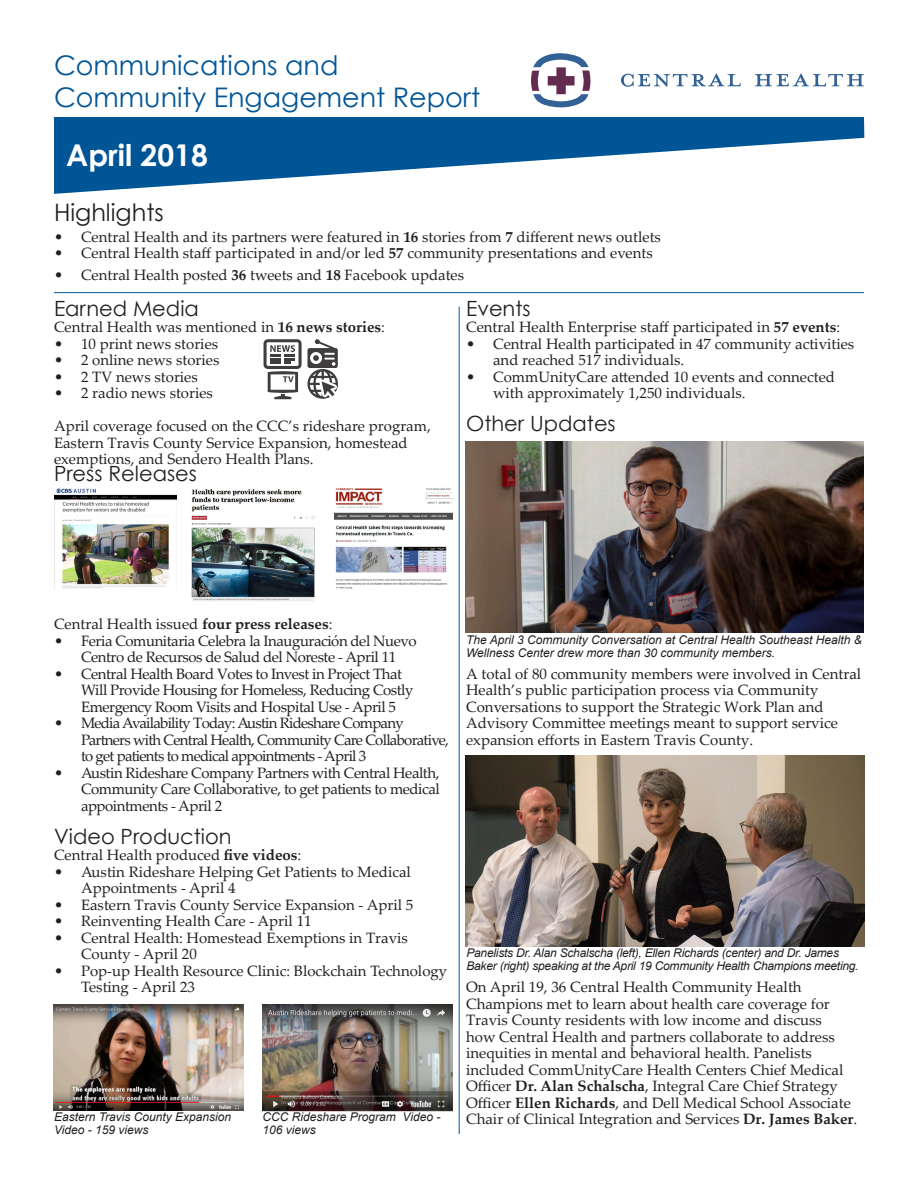
<style>
.page{position:relative;width:918px;height:1188px;background:#fff}
.page>*{position:absolute;margin:0;border:0;box-sizing:border-box;transform-origin:0 0}
.t1{font:700 30px "Century Gothic";color:#fff}
.t2{font:27px "Century Gothic";color:#005597}
.t3{font:24px "Century Gothic";color:#231f20}
.t4{font:21px "Century Gothic";color:#231f20}
.t5{font:15px/16.5px "Palatino Linotype";color:#231f20}
.t6{font:15px/16.5px "Palatino Linotype";letter-spacing:-.03em;color:#231f20;text-align:center}
.t7{font:15px/16.5px "Palatino Linotype";letter-spacing:-.05em;color:#231f20}
.t8{font:italic 12px/13.5px "Arial";color:#231f20}
.t9{font:italic 12px/13.5px "Arial";letter-spacing:-.02em;color:#231f20}
.s1{font-weight:700}
</style>
<div class="page">
<svg style="left:54px;top:117px;width:810px;height:77px;fill:#005597"></svg>
<hr style="left:54px;top:292px;width:810px;height:1px;background:#005597">
<svg style="left:264px;top:339px;width:74px;height:60px"></svg>
<hr style="left:459px;top:307px;width:1px;height:827px;background:#005597">
<svg style="left:621px;top:74px;width:120px;height:13px"></svg>
<svg style="left:755px;top:74px;width:109px;height:12px"></svg>
<svg style="left:531px;top:53px;width:60px;height:54px"></svg>
<img style="left:54px;top:1005px;width:190px;height:106px">
<img style="left:465px;top:442px;width:399px;height:191px">
<img style="left:466px;top:756px;width:398px;height:191px">
<img style="left:191px;top:489px;width:124px;height:112px">
<img style="left:334px;top:487px;width:119px;height:102px">
<img style="left:54px;top:488px;width:122px;height:101px">
<img style="left:263px;top:1005px;width:189px;height:107px">
<p class="t2" style="left:54px;top:48px;width:286px">Communications and</p>
<p class="t2" style="left:54px;top:81px;width:428px">Community Engagement Report</p>
<p class="t1" style="left:66px;top:136px;width:143px">April 2018</p>
<p class="t3" style="left:54px;top:197px;width:111px">Highlights</p>
<p class="t5" style="left:54px;top:228px;width:609px">• Central Health and its partners were featured in <span class="s1">16</span> stories from <span class="s1">7</span> different news outlets</p>
<p class="t5" style="left:54px;top:244px;width:600px">• Central Health staff participated in and/or led <span class="s1">57</span> community presentations and events</p>
<p class="t5" style="left:54px;top:266px;width:412px">• Central Health posted <span class="s1">36</span> tweets and <span class="s1">18</span> Facebook updates</p>
<p class="t4" style="left:54px;top:296px;width:146px">Earned Media</p>
<p class="t5" style="left:54px;top:319px;width:332px">Central Health was mentioned in <span class="s1">16 news stories</span>:</p>
<p class="t5" style="left:54px;top:335px;width:166px">• 10 print news stories</p>
<p class="t5" style="left:54px;top:352px;width:167px">• 2 online news stories</p>
<p class="t5" style="left:54px;top:368px;width:145px">• 2 TV news stories</p>
<p class="t5" style="left:54px;top:385px;width:160px">• 2 radio news stories</p>
<p class="t5" style="left:54px;top:418px;width:378px">April coverage focused on the CCC’s rideshare program,<br>Eastern Travis County Service Expansion, homestead exemptions, and Sendero Health Plans.</p>
<p class="t4" style="left:54px;top:461px;width:144px">Press Releases</p>
<p class="t4" style="left:466px;top:296px;width:66px">Events</p>
<p class="t5" style="left:466px;top:319px;width:376px">Central Health Enterprise staff participated in <span class="s1">57 events</span>:</p>
<p class="t5" style="left:493px;top:335px;width:363px;text-indent:-27px">• Central Health participated in 47 community activities and reached 517 individuals.</p>
<p class="t5" style="left:493px;top:368px;width:343px;text-indent:-27px">• CommUnityCare attended 10 events and connected with approximately 1,250 individuals.</p>
<p class="t4" style="left:466px;top:411px;width:151px">Other Updates</p>
<p class="t5" style="left:54px;top:616px;width:280px">Central Health issued <span class="s1">four press releases</span>:</p>
<p class="t6" style="left:54px;top:632px;width:364px">• Feria Comunitaria Celebra la Inauguración del Nuevo<br>Centro de Recursos de Salud del Noreste - April 11</p>
<p class="t6" style="left:81px;top:665px;width:334px;text-align:left;text-indent:-27px">• Central Health Board Votes to Invest in Project That<br>Will Provide Housing for Homeless, Reducing Costly<br>Emergency Room Visits and Hospital Use - April 5</p>
<p class="t7" style="left:81px;top:715px;width:370px;text-indent:-27px">• Media Availability Today: Austin Rideshare Company<br>Partners with Central Health, Community Care Collaborative, to get patients to medical appointments - April 3</p>
<p class="t5" style="left:81px;top:764px;width:360px;text-align:justify;text-indent:-27px">• Austin Rideshare Company Partners with Central Health, Community Care Collaborative, to get patients to medical appointments - April 2</p>
<p class="t4" style="left:54px;top:824px;width:179px">Video Production</p>
<p class="t5" style="left:54px;top:847px;width:249px">Central Health produced <span class="s1">five videos</span>:</p>
<p class="t5" style="left:81px;top:863px;width:331px;text-indent:-27px">• Austin Rideshare Helping Get Patients to Medical<br>Appointments - April 4</p>
<p class="t5" style="left:54px;top:896px;width:361px">• Eastern Travis County Service Expansion - April 5</p>
<p class="t5" style="left:54px;top:913px;width:259px">• Reinventing Health Care - April 11</p>
<p class="t5" style="left:81px;top:929px;width:328px;text-indent:-27px">• Central Health: Homestead Exemptions in Travis<br>County - April 20</p>
<p class="t5" style="left:81px;top:962px;width:368px;text-indent:-27px">• Pop-up Health Resource Clinic: Blockchain Technology<br>Testing - April 23</p>
<p class="t8" style="left:54px;top:1110px;width:179px">Eastern Travis County Expansion<br>Video - 159 views</p>
<p class="t8" style="left:263px;top:1110px;width:179px">CCC Rideshare Program Video -<br>106 views</p>
<p class="t8" style="left:466px;top:633px;width:397px">The April 3 Community Conversation at Central Health Southeast Health &amp;<br>Wellness Center drew more than 30 community members.</p>
<p class="t5" style="left:466px;top:665px;width:397px">A total of 80 community members were involved in Central Health’s public participation process via Community Conversations to support the Strategic Work Plan and Advisory Committee meetings meant to support service expansion efforts in Eastern Travis County.</p>
<p class="t9" style="left:466px;top:946px;width:394px">Panelists Dr. Alan Schalscha (left), Ellen Richards (center) and Dr. James<br>Baker (right) speaking at the April 19 Community Health Champions meeting.</p>
<p class="t5" style="left:466px;top:979px;width:393px">On April 19, 36 Central Health Community Health Champions met to learn about health care coverage for Travis County residents with low income and discuss<br>how Central Health and partners collaborate to address inequities in mental and behavioral health. Panelists included CommUnityCare Health Centers Chief Medical Officer <span class="s1">Dr. Alan Schalscha</span>, Integral Care Chief Strategy Officer <span class="s1">Ellen Richards</span>, and Dell Medical School Associate Chair of Clinical Integration and Services <span class="s1">Dr. James Baker</span>.</p>
</div>
